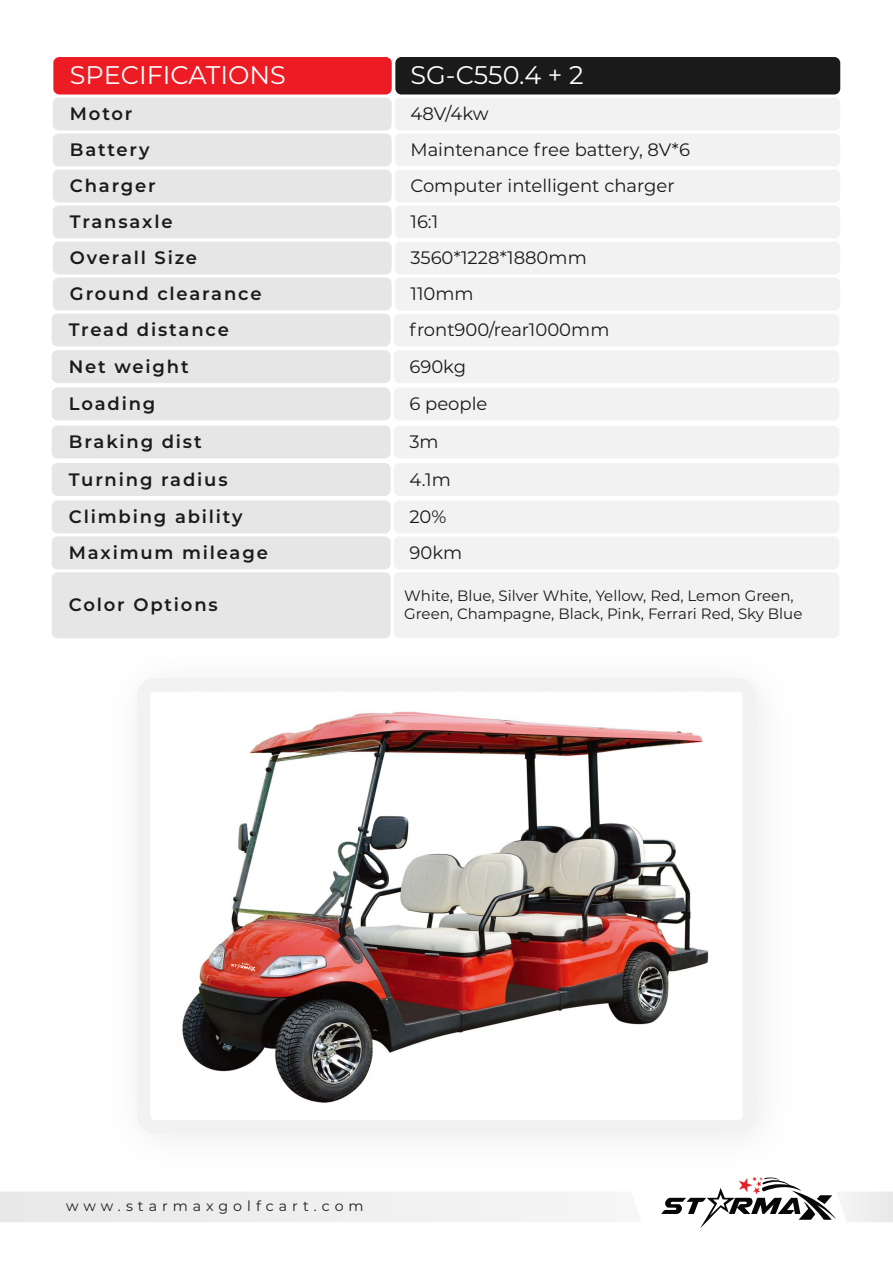
<style>
.page{position:relative;width:893px;height:1263px;background:#fff}
.page>*{position:absolute;margin:0;border:0;box-sizing:border-box;transform-origin:0 0}
.t1{font:25.5px "Montserrat";color:#fff}
.t2{font:600 18px "Montserrat";letter-spacing:.1em;color:#1a1a1a}
.t3{font:18px "Montserrat";color:#1a1a1a}
.t4{font:15px/18px "Montserrat";color:#1a1a1a}
.t5{font:14.25px "Montserrat";letter-spacing:.35em;color:#231f20}
</style>
<div class="page">
<div style="left:53px;top:57px;width:339px;height:37px;background:#ed1c24;border-radius:6px"></div>
<div style="left:395px;top:57px;width:445px;height:37px;background:#1a1a1a;border-radius:6px"></div>
<div style="left:53px;top:98px;width:339px;height:32px;background:#e6e6e6;border-radius:6px"></div>
<div style="left:395px;top:98px;width:445px;height:32px;background:#f2f2f2;border-radius:6px"></div>
<div style="left:53px;top:134px;width:339px;height:32px;background:#e6e6e6;border-radius:6px"></div>
<div style="left:395px;top:134px;width:445px;height:32px;background:#f2f2f2;border-radius:6px"></div>
<div style="left:53px;top:170px;width:339px;height:32px;background:#e6e6e6;border-radius:6px"></div>
<div style="left:395px;top:170px;width:445px;height:32px;background:#f2f2f2;border-radius:6px"></div>
<div style="left:53px;top:206px;width:339px;height:32px;background:#e6e6e6;border-radius:6px"></div>
<div style="left:395px;top:206px;width:445px;height:32px;background:#f2f2f2;border-radius:6px"></div>
<div style="left:53px;top:242px;width:339px;height:32px;background:#e6e6e6;border-radius:6px"></div>
<div style="left:395px;top:242px;width:445px;height:32px;background:#f2f2f2;border-radius:6px"></div>
<div style="left:53px;top:278px;width:339px;height:32px;background:#e6e6e6;border-radius:6px"></div>
<div style="left:395px;top:278px;width:445px;height:32px;background:#f2f2f2;border-radius:6px"></div>
<div style="left:52px;top:314px;width:339px;height:32px;background:#e6e6e6;border-radius:6px"></div>
<div style="left:394px;top:314px;width:445px;height:32px;background:#f2f2f2;border-radius:6px"></div>
<div style="left:52px;top:425px;width:339px;height:33px;background:#e6e6e6;border-radius:6px"></div>
<div style="left:394px;top:425px;width:445px;height:33px;background:#f2f2f2;border-radius:6px"></div>
<div style="left:52px;top:463px;width:339px;height:33px;background:#e6e6e6;border-radius:6px"></div>
<div style="left:394px;top:463px;width:445px;height:33px;background:#f2f2f2;border-radius:6px"></div>
<div style="left:52px;top:500px;width:339px;height:33px;background:#e6e6e6;border-radius:6px"></div>
<div style="left:394px;top:500px;width:445px;height:33px;background:#f2f2f2;border-radius:6px"></div>
<div style="left:52px;top:536px;width:339px;height:33px;background:#e6e6e6;border-radius:6px"></div>
<div style="left:394px;top:536px;width:445px;height:33px;background:#f2f2f2;border-radius:6px"></div>
<div style="left:52px;top:350px;width:339px;height:33px;background:#e6e6e6;border-radius:6px"></div>
<div style="left:394px;top:350px;width:445px;height:33px;background:#f2f2f2;border-radius:6px"></div>
<div style="left:52px;top:387px;width:339px;height:33px;background:#e6e6e6;border-radius:6px"></div>
<div style="left:394px;top:387px;width:445px;height:33px;background:#f2f2f2;border-radius:6px"></div>
<div style="left:52px;top:572px;width:339px;height:66px;background:#e6e6e6;border-radius:6px"></div>
<div style="left:0;top:1192px;width:572px;height:30px;background:#eeeeef"></div>
<svg style="left:661px;top:1190px;width:232px;height:38px"></svg>
<div style="left:394px;top:572px;width:445px;height:66px;background:#f2f2f2;border-radius:6px"></div>
<img style="left:153px;top:634px;width:648px;height:556px">
<svg style="left:137px;top:678px;width:619px;height:455px;fill:#f2f2f2"></svg>
<img style="left:173px;top:693px;width:546px;height:418px">
<svg style="left:228px;top:959px;width:33px;height:14px"></svg>
<h1 class="t1" style="left:70px;top:58px;width:217px">SPECIFICATIONS</h1>
<h1 class="t1" style="left:410px;top:58px;width:175px">SG-C550.4 + 2</h1>
<p class="t2" style="left:70px;top:101px;width:64px">Motor</p>
<p class="t3" style="left:410px;top:102px;width:79px">48V/4kw</p>
<p class="t2" style="left:70px;top:137px;width:81px">Battery</p>
<p class="t3" style="left:410px;top:138px;width:281px">Maintenance free battery, 8V*6</p>
<p class="t2" style="left:70px;top:173px;width:87px">Charger</p>
<p class="t3" style="left:410px;top:174px;width:266px">Computer intelligent charger</p>
<p class="t2" style="left:70px;top:209px;width:104px">Transaxle</p>
<p class="t3" style="left:410px;top:210px;width:29px">16:1</p>
<p class="t2" style="left:70px;top:245px;width:129px">Overall Size</p>
<p class="t3" style="left:410px;top:246px;width:178px">3560*1228*1880mm</p>
<p class="t2" style="left:70px;top:281px;width:193px">Ground clearance</p>
<p class="t3" style="left:410px;top:282px;width:65px">110mm</p>
<p class="t2" style="left:69px;top:317px;width:161px">Tread distance</p>
<p class="t3" style="left:409px;top:318px;width:201px">front900/rear1000mm</p>
<p class="t2" style="left:69px;top:354px;width:121px">Net weight</p>
<p class="t3" style="left:409px;top:354px;width:58px">690kg</p>
<p class="t2" style="left:69px;top:391px;width:88px">Loading</p>
<p class="t3" style="left:409px;top:392px;width:79px">6 people</p>
<p class="t2" style="left:69px;top:429px;width:134px">Braking dist</p>
<p class="t3" style="left:409px;top:430px;width:31px">3m</p>
<p class="t2" style="left:69px;top:467px;width:160px">Turning radius</p>
<p class="t3" style="left:409px;top:467px;width:43px">4.1m</p>
<p class="t2" style="left:69px;top:504px;width:175px">Climbing ability</p>
<p class="t3" style="left:409px;top:505px;width:38px">20%</p>
<p class="t2" style="left:69px;top:540px;width:200px">Maximum mileage</p>
<p class="t3" style="left:409px;top:541px;width:54px">90km</p>
<p class="t2" style="left:69px;top:591px;width:150px">Color Options</p>
<p class="t4" style="left:404px;top:586px;width:400px">White, Blue, Silver White, Yellow, Red, Lemon Green,<br>Green, Champagne, Black, Pink, Ferrari Red, Sky Blue</p>
<p class="t5" style="left:66px;top:1196px;width:299px">www.starmaxgolfcart.com</p>
</div>
